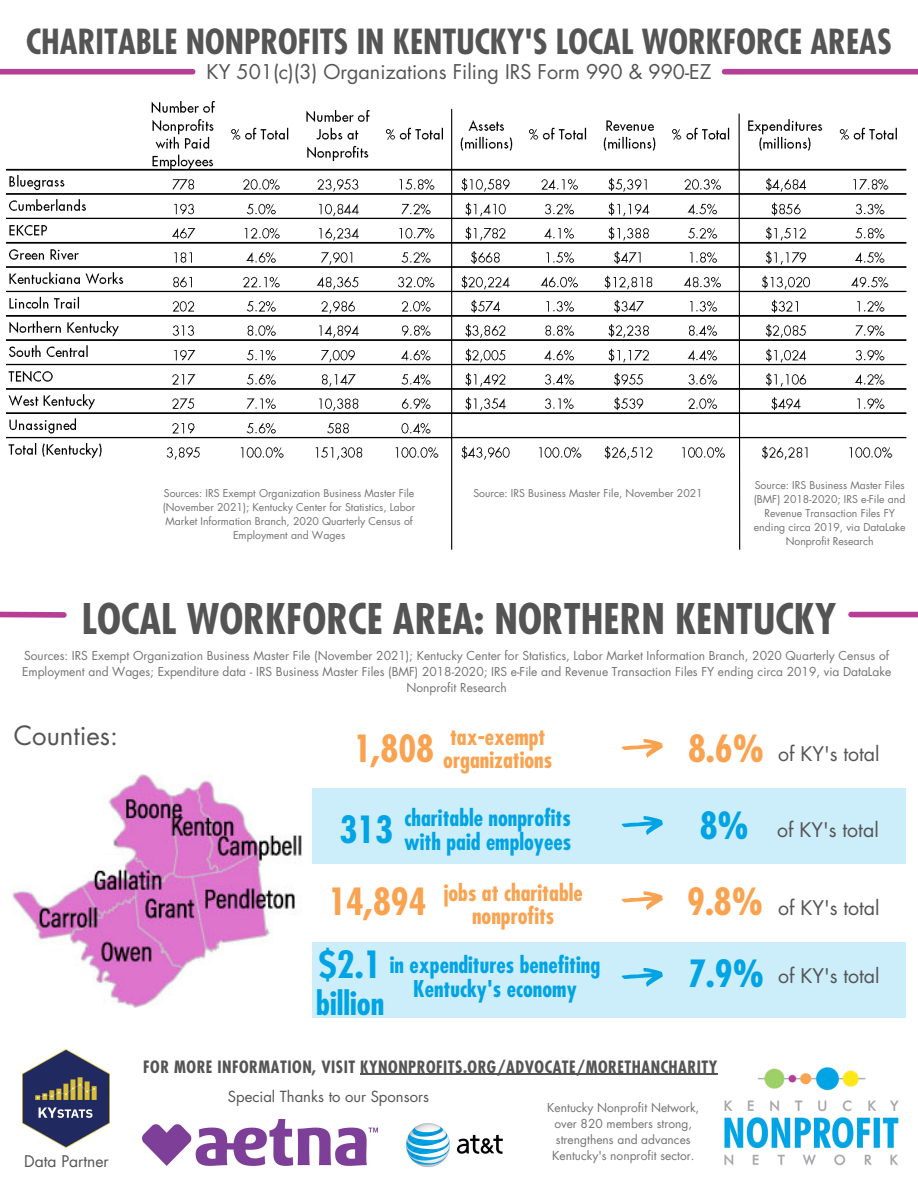
<style>
.page{position:relative;width:918px;height:1188px;background:#fff}
.page>*{position:absolute;margin:0;border:0;box-sizing:border-box;transform-origin:0 0}
.t1{font:700 condensed 41.1px "Futura";color:#545454}
.t2{font:700 condensed 36.45px "Futura";color:#f9a350}
.t3{font:700 condensed 36.45px "Futura";color:#00a4e4}
.t4{font:700 condensed 33.6px "Futura";color:#545454}
.t5{font:700 condensed 31.95px "Futura";color:#00a4e4}
.t6{font:25.8px "Futura";color:#545454}
.t7{font:700 condensed 22.5px/23.7px "Futura";color:#00a4e4;text-align:center}
.t8{font:700 condensed 22.5px/23.7px "Futura";color:#f9a350}
.t9{font:19.8px "Futura";color:#545454}
.t10{font:19.65px "Futura";color:#545454}
.t11{font:700 condensed 16.5px "Futura";letter-spacing:.03em;color:#545454}
.t12{font:15.6px "Futura";color:#545454}
.t13{font:14.85px "Futura";color:#545454}
.t14{font:12px/16px "Futura";color:#737373;text-align:center}
.t15{font:10.5px/14px "Futura";color:#737373;text-align:center}
</style>
<div class="page">
<img style="left:717px;top:1067px;width:182px;height:99px">
<img style="left:143px;top:1120px;width:235px;height:46px">
<img style="left:23px;top:1050px;width:86px;height:98px">
<img style="left:406px;top:1123px;width:97px;height:44px">
<div style="left:851px;top:612px;width:67px;height:5px;background:#b63e97"></div>
<svg style="left:0;top:611px;width:67px;height:7px"></svg>
<div style="left:312px;top:943px;width:594px;height:75px;background:#ccedfa"></div>
<svg style="left:622px;top:968px;width:41px;height:19px"></svg>
<div style="left:312px;top:789px;width:594px;height:75px;background:#ccedfa"></div>
<svg style="left:622px;top:816px;width:41px;height:19px"></svg>
<svg style="left:622px;top:739px;width:41px;height:19px"></svg>
<svg style="left:622px;top:891px;width:41px;height:19px"></svg>
<hr style="left:360px;top:1074px;width:358px;height:1px;background:#545454">
<img style="left:12px;top:775px;width:289px;height:232px">
<img style="left:12px;top:820px;width:107px;height:39px">
<img style="left:6px;top:101px;width:901px;height:368px">
<hr style="left:451px;top:109px;width:1px;height:440px;background:#000">
<div style="left:0;top:69px;width:193px;height:6px;background:#b63e97"></div>
<div style="left:725px;top:69px;width:193px;height:6px;background:#b63e97"></div>
<svg style="left:738px;top:113px;width:3px;height:437px"></svg>
<p class="t4" style="left:26px;top:19px;width:867px">CHARITABLE NONPROFITS IN KENTUCKY'S LOCAL WORKFORCE AREAS</p>
<p class="t9" style="left:207px;top:63px;width:506px">KY 501(c)(3) Organizations Filing IRS Form 990 &amp; 990-EZ</p>
<p class="t15" style="left:163px;top:487px;width:254px">Sources: IRS Exempt Organization Business Master File (November 2021); Kentucky Center for Statistics, Labor Market Information Branch, 2020 Quarterly Census of Employment and Wages</p>
<p class="t15" style="left:473px;top:487px;width:231px">Source: IRS Business Master File, November 2021</p>
<p class="t15" style="left:754px;top:479px;width:153px">Source: IRS Business Master Files (BMF) 2018-2020; IRS e-File and<br>Revenue Transaction Files FY ending circa 2019, via DataLake<br>Nonprofit Research</p>
<p class="t1" style="left:82px;top:592px;width:756px">LOCAL WORKFORCE AREA: NORTHERN KENTUCKY</p>
<p class="t14" style="left:22px;top:648px;width:871px">Sources: IRS Exempt Organization Business Master File (November 2021); Kentucky Center for Statistics, Labor Market Information Branch, 2020 Quarterly Census of<br>Employment and Wages; Expenditure data - IRS Business Master Files (BMF) 2018-2020; IRS e-File and Revenue Transaction Files FY ending circa 2019, via DataLake<br>Nonprofit Research</p>
<p class="t6" style="left:14px;top:723px;width:106px">Counties:</p>
<p class="t2" style="left:354px;top:725px;width:82px">1,808</p>
<p class="t8" style="left:443px;top:724px;width:110px">tax-exempt organizations</p>
<p class="t2" style="left:688px;top:725px;width:77px">8.6%</p>
<p class="t10" style="left:778px;top:744px;width:103px">of KY's total</p>
<p class="t12" style="left:24px;top:1155px;width:86px">Data Partner</p>
<p class="t3" style="left:339px;top:806px;width:55px">313</p>
<p class="t7" style="left:405px;top:806px;width:168px">charitable nonprofits</p>
<p class="t3" style="left:700px;top:802px;width:51px">8%</p>
<p class="t7" style="left:404px;top:829px;width:168px">with paid employees</p>
<p class="t2" style="left:328px;top:878px;width:100px">14,894</p>
<p class="t8" style="left:444px;top:880px;width:141px;text-align:center">jobs at charitable nonprofits</p>
<p class="t2" style="left:687px;top:878px;width:77px">9.8%</p>
<p class="t3" style="left:319px;top:941px;width:64px">$2.1</p>
<p class="t5" style="left:316px;top:983px;width:70px">billion</p>
<p class="t7" style="left:390px;top:953px;width:212px">in expenditures benefiting<br>Kentucky's economy</p>
<p class="t3" style="left:688px;top:950px;width:77px">7.9%</p>
<p class="t10" style="left:777px;top:821px;width:103px">of KY's total</p>
<p class="t10" style="left:778px;top:899px;width:103px">of KY's total</p>
<p class="t10" style="left:778px;top:967px;width:103px">of KY's total</p>
<p class="t11" style="left:143px;top:1056px;width:576px">FOR MORE INFORMATION, VISIT KYNONPROFITS.ORG/ADVOCATE/MORETHANCHARITY</p>
<p class="t13" style="left:228px;top:1090px;width:203px">Special Thanks to our Sponsors</p>
<p class="t14" style="left:547px;top:1101px;width:154px">Kentucky Nonprofit Network, over 820 members strong, strengthens and advances<br>Kentucky's nonprofit sector.</p>
</div>
